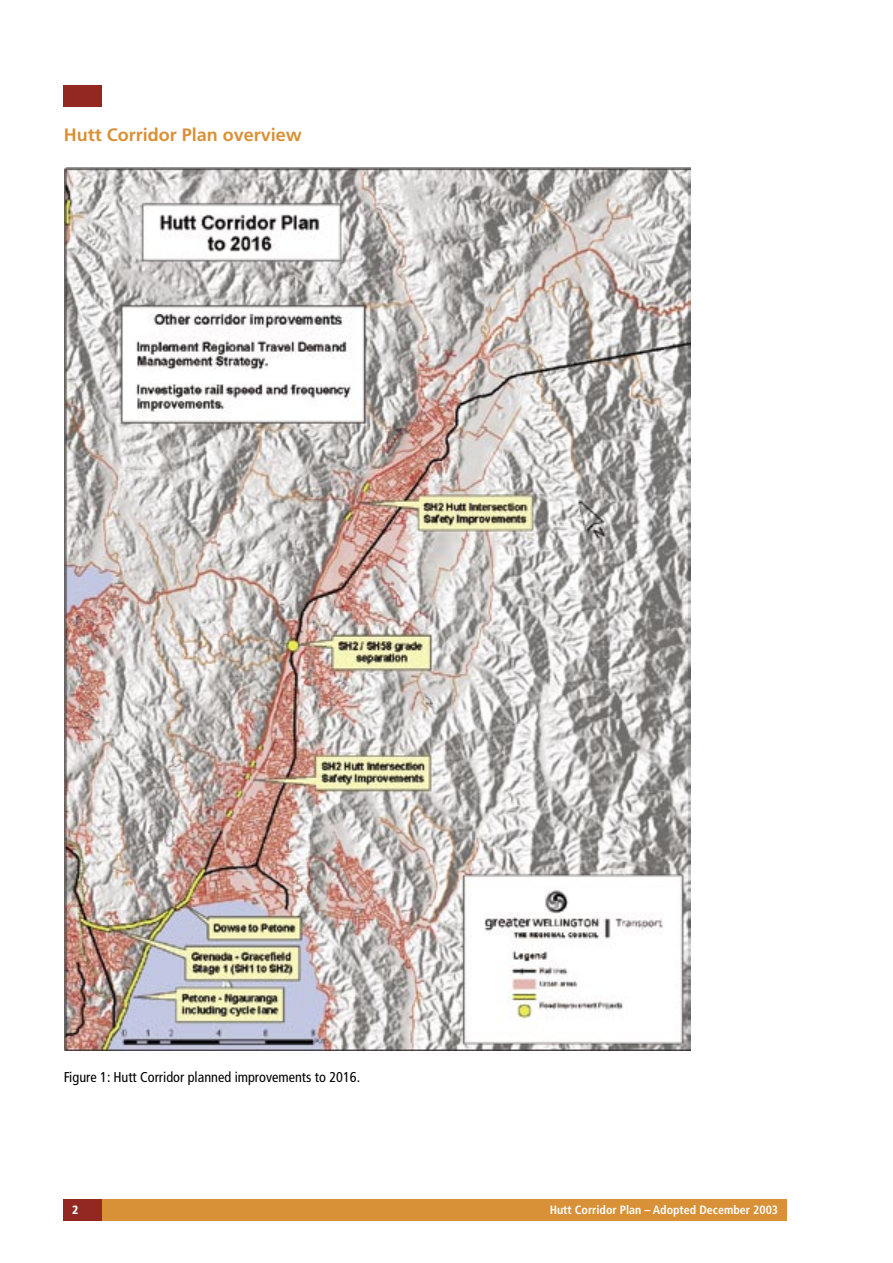
<style>
.page{position:relative;width:893px;height:1263px;background:#fff}
.page>*{position:absolute;margin:0;border:0;box-sizing:border-box;transform-origin:0 0}
.t1{font:700 18px "Frutiger";color:#d89137}
.t2{font:condensed 14.25px "Frutiger";color:#000}
.t3{font:700 condensed 12px "Frutiger";color:#fff}
.t4{font:900 condensed 12px "Frutiger";color:#fff}
</style>
<div class="page">
<div style="left:64px;top:1199px;width:723px;height:21px;background:#d89137"></div>
<div style="left:64px;top:1199px;width:38px;height:21px;background:#932823"></div>
<div style="left:64px;top:85px;width:38px;height:21px;background:#932823"></div>
<img style="left:64px;top:167px;width:627px;height:884px">
<p class="t1" style="left:64px;top:124px;width:240px">Hutt Corridor Plan overview</p>
<p class="t2" style="left:64px;top:1069px;width:298px">Figure 1: Hutt Corridor planned improvements to 2016.</p>
<p class="t4" style="left:72px;top:1203px;width:8px">2</p>
<p class="t3" style="left:550px;top:1203px;width:230px">Hutt Corridor Plan – Adopted December 2003</p>
</div>
